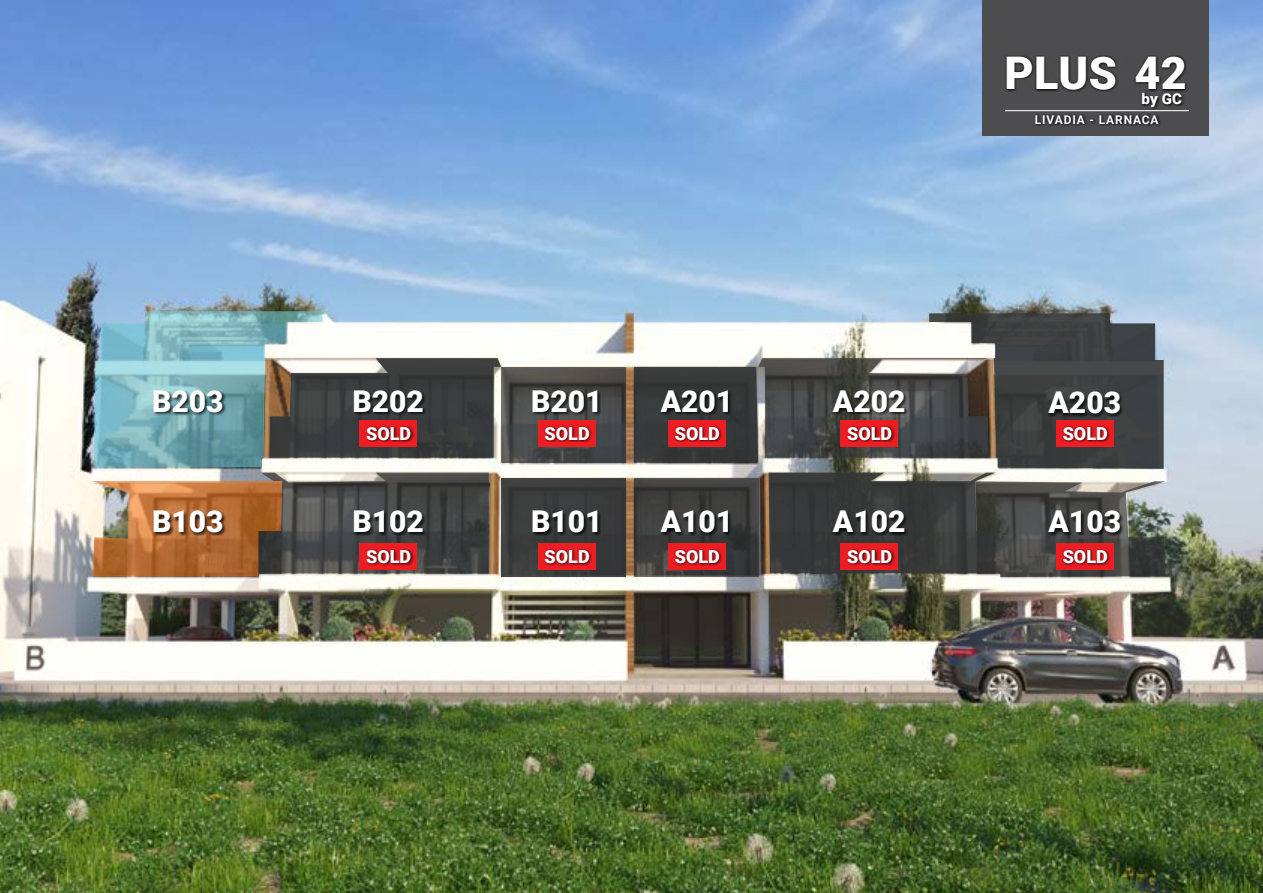
<style>
.page{position:relative;width:1263px;height:893px;background:#fff}
.page>*{position:absolute;margin:0;border:0;box-sizing:border-box;transform-origin:0 0}
.t1{font:900 45px "Roboto";letter-spacing:.01em;color:#fff}
.t2{font:900 30px "Roboto";color:#fff}
.t3{font:900 18px "Roboto";color:#fff}
.t4{font:900 15px "Roboto";color:#fff}
.t5{font:700 12px "Roboto";letter-spacing:.07em;color:#fff}
</style>
<div class="page">
<img style="left:0;top:0;width:1263px;height:893px">
<div style="left:501px;top:478px;width:124px;height:99px;background:#3a3c3c"></div>
<svg style="left:501px;top:367px;width:124px;height:96px;background:#4a4a49"></svg>
<svg style="left:92px;top:311px;width:409px;height:266px;background:#888c85"></svg>
<svg style="left:634px;top:313px;width:531px;height:264px;background:#686968"></svg>
<div style="left:1048px;top:512px;width:75px;height:24px;background:#000;opacity:.75"></div>
<div style="left:1047px;top:393px;width:77px;height:24px;background:#000;opacity:.75"></div>
<div style="left:153px;top:512px;width:73px;height:24px;background:#000;opacity:.75"></div>
<div style="left:153px;top:391px;width:73px;height:24px;background:#000;opacity:.75"></div>
<div style="left:832px;top:512px;width:75px;height:24px;background:#000;opacity:.75"></div>
<div style="left:832px;top:391px;width:75px;height:24px;background:#000;opacity:.75"></div>
<div style="left:353px;top:512px;width:73px;height:24px;background:#000;opacity:.75"></div>
<div style="left:353px;top:391px;width:73px;height:24px;background:#000;opacity:.75"></div>
<div style="left:660px;top:512px;width:72px;height:24px;background:#000;opacity:.75"></div>
<div style="left:660px;top:391px;width:72px;height:24px;background:#000;opacity:.75"></div>
<div style="left:532px;top:512px;width:69px;height:24px;background:#000;opacity:.75"></div>
<div style="left:532px;top:391px;width:69px;height:24px;background:#000;opacity:.75"></div>
<div style="left:359px;top:544px;width:58px;height:26px;background:#ed1d24"></div>
<div style="left:366px;top:549px;width:48px;height:17px;background:#000;opacity:.75"></div>
<div style="left:538px;top:544px;width:57px;height:26px;background:#ed1d24"></div>
<div style="left:545px;top:549px;width:48px;height:17px;background:#000;opacity:.75"></div>
<div style="left:668px;top:544px;width:58px;height:26px;background:#ed1d24"></div>
<div style="left:675px;top:549px;width:48px;height:17px;background:#000;opacity:.75"></div>
<div style="left:840px;top:544px;width:58px;height:26px;background:#ed1d24"></div>
<div style="left:847px;top:549px;width:48px;height:17px;background:#000;opacity:.75"></div>
<div style="left:1056px;top:544px;width:57px;height:26px;background:#ed1d24"></div>
<div style="left:1063px;top:549px;width:48px;height:17px;background:#000;opacity:.75"></div>
<div style="left:359px;top:420px;width:58px;height:26px;background:#ed1d24"></div>
<div style="left:366px;top:426px;width:48px;height:16px;background:#000;opacity:.75"></div>
<div style="left:538px;top:420px;width:57px;height:26px;background:#ed1d24"></div>
<div style="left:545px;top:426px;width:48px;height:16px;background:#000;opacity:.75"></div>
<div style="left:668px;top:420px;width:58px;height:26px;background:#ed1d24"></div>
<div style="left:675px;top:426px;width:48px;height:16px;background:#000;opacity:.75"></div>
<div style="left:840px;top:420px;width:58px;height:26px;background:#ed1d24"></div>
<div style="left:847px;top:426px;width:48px;height:16px;background:#000;opacity:.75"></div>
<div style="left:1056px;top:420px;width:57px;height:26px;background:#ed1d24"></div>
<div style="left:1063px;top:426px;width:48px;height:16px;background:#000;opacity:.75"></div>
<div style="left:982px;top:0;width:227px;height:135px;background:#4d4d4f"></div>
<svg style="left:1035px;top:114px;width:125px;height:12px"></svg>
<svg style="left:1005px;top:56px;width:182px;height:36px"></svg>
<svg style="left:1141px;top:92px;width:43px;height:17px"></svg>
<hr style="left:1005px;top:110px;width:184px;height:1px;background:#fff">
<p class="t2" style="left:152px;top:380px;width:73px">B203</p>
<p class="t2" style="left:152px;top:501px;width:73px">B103</p>
<h1 class="t1" style="left:1004px;top:42px;width:184px">PLUS 42</h1>
<p class="t4" style="left:1141px;top:88px;width:42px">by GC</p>
<p class="t2" style="left:352px;top:380px;width:73px">B202</p>
<p class="t2" style="left:531px;top:380px;width:73px">B201</p>
<p class="t2" style="left:661px;top:380px;width:74px">A201</p>
<p class="t2" style="left:833px;top:380px;width:74px">A202</p>
<p class="t5" style="left:1035px;top:111px;width:125px">LIVADIA - LARNACA</p>
<p class="t2" style="left:1048px;top:381px;width:74px">A203</p>
<p class="t3" style="left:366px;top:421px;width:47px">SOLD</p>
<p class="t3" style="left:545px;top:421px;width:47px">SOLD</p>
<p class="t3" style="left:675px;top:421px;width:47px">SOLD</p>
<p class="t3" style="left:847px;top:421px;width:47px">SOLD</p>
<p class="t3" style="left:1063px;top:421px;width:47px">SOLD</p>
<p class="t2" style="left:352px;top:501px;width:73px">B102</p>
<p class="t2" style="left:531px;top:501px;width:73px">B101</p>
<p class="t2" style="left:661px;top:501px;width:74px">A101</p>
<p class="t2" style="left:833px;top:501px;width:74px">A102</p>
<p class="t2" style="left:1048px;top:501px;width:74px">A103</p>
<p class="t3" style="left:366px;top:544px;width:47px">SOLD</p>
<p class="t3" style="left:545px;top:544px;width:47px">SOLD</p>
<p class="t3" style="left:675px;top:544px;width:47px">SOLD</p>
<p class="t3" style="left:847px;top:544px;width:47px">SOLD</p>
<p class="t3" style="left:1063px;top:544px;width:47px">SOLD</p>
</div>
